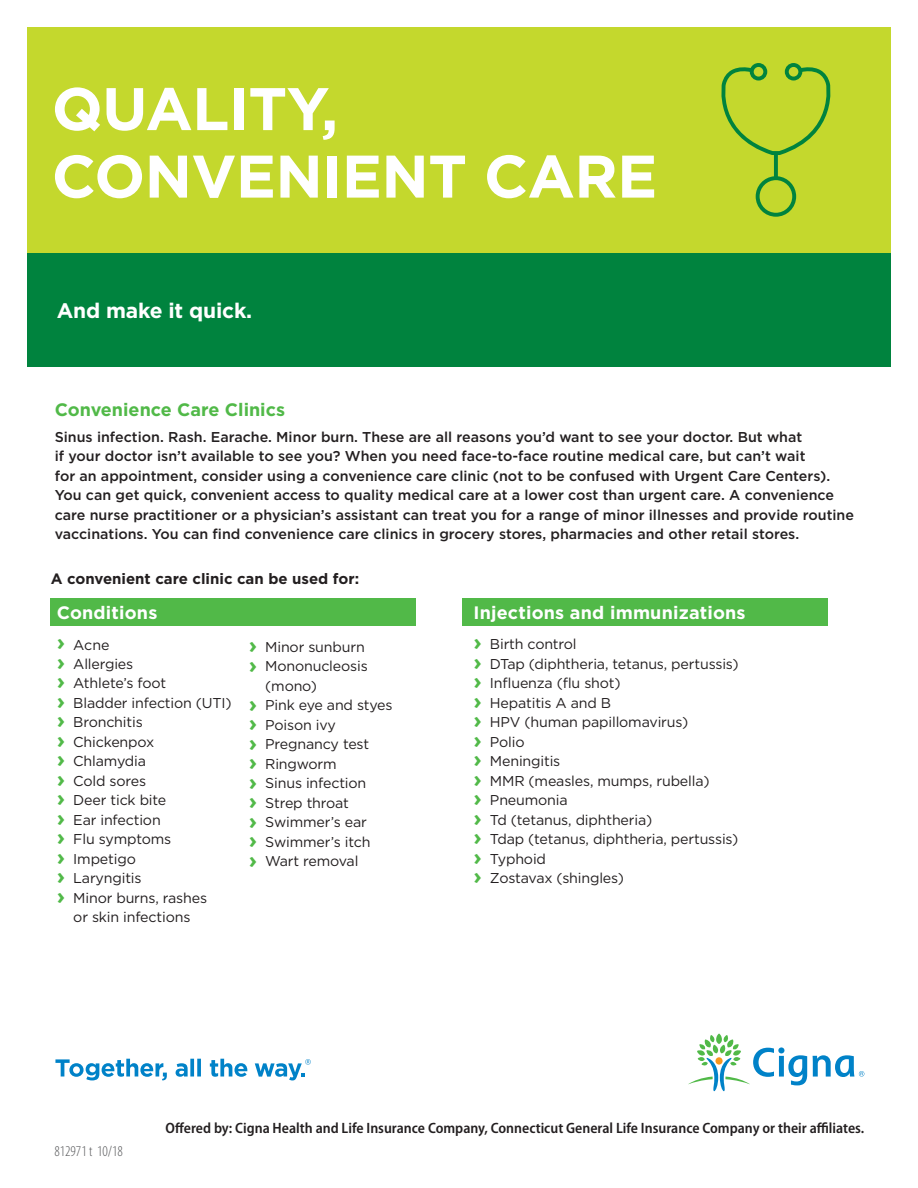
<style>
.page{position:relative;width:918px;height:1188px;background:#fff}
.page>*{position:absolute;margin:0;border:0;box-sizing:border-box;transform-origin:0 0}
.t1{font:700 60px/67.5px "Gotham";letter-spacing:-.01em;color:#fff}
.t2{font:700 21px "Gotham";letter-spacing:-.01em;color:#fff}
.t3{font:700 18px "Gotham";letter-spacing:.01em;color:#fff}
.t4{font:700 18px "Gotham";color:#51b948}
.t5{font:600 semi-condensed 15px "Myriad Pro";color:#231f20}
.t6{font:700 15px "Gotham";color:#231f20}
.t7{font:300 condensed 15px "Myriad Pro";color:#57585a}
.t8{font:14.25px/19.5px "Gotham";letter-spacing:-.01em;color:#231f20}
.t9{font:500 14.25px/19.5px "Gotham";color:#231f20}
.s1{font-weight:700;font-size:22.5px;color:#51b948}
</style>
<div class="page">
<div style="left:50px;top:598px;width:365px;height:28px;background:#51b948"></div>
<div style="left:463px;top:598px;width:365px;height:28px;background:#51b948"></div>
<div style="left:27px;top:27px;width:864px;height:333px;background:#c4d82d"></div>
<div style="left:27px;top:254px;width:864px;height:113px;background:#00833e"></div>
<svg style="left:721px;top:63px;width:110px;height:154px"></svg>
<svg style="left:55px;top:1059px;width:112px;height:21px"></svg>
<svg style="left:176px;top:1059px;width:25px;height:18px"></svg>
<svg style="left:210px;top:1059px;width:37px;height:18px"></svg>
<svg style="left:255px;top:1059px;width:56px;height:21px"></svg>
<svg style="left:688px;top:1034px;width:176px;height:57px"></svg>
<h1 class="t1" style="left:52px;top:75px;width:607px">QUALITY,<br>CONVENIENT CARE</h1>
<h2 class="t2" style="left:57px;top:296px;width:197px">And make it quick.</h2>
<p class="t4" style="left:55px;top:397px;width:232px">Convenience Care Clinics</p>
<p class="t9" style="left:55px;top:427px;width:801px">Sinus infection. Rash. Earache. Minor burn. These are all reasons you’d want to see your doctor. But what<br>if your doctor isn’t available to see you? When you need face-to-face routine medical care, but can’t wait<br>for an appointment, consider using a convenience care clinic (not to be confused with Urgent Care Centers).<br>You can get quick, convenient access to quality medical care at a lower cost than urgent care. A convenience care nurse practitioner or a physician’s assistant can treat you for a range of minor illnesses and provide routine vaccinations. You can find convenience care clinics in grocery stores, pharmacies and other retail stores.</p>
<p class="t6" style="left:51px;top:569px;width:310px">A convenient care clinic can be used for:</p>
<p class="t3" style="left:57px;top:600px;width:102px">Conditions</p>
<p class="t8" style="left:57px;top:635px;width:54px"><span class="s1">›</span> Acne</p>
<p class="t8" style="left:57px;top:653px;width:78px"><span class="s1">›</span> Allergies</p>
<p class="t8" style="left:57px;top:673px;width:111px"><span class="s1">›</span> Athlete’s foot</p>
<p class="t8" style="left:57px;top:692px;width:176px"><span class="s1">›</span> Bladder infection (UTI)</p>
<p class="t8" style="left:57px;top:712px;width:87px"><span class="s1">›</span> Bronchitis</p>
<p class="t8" style="left:57px;top:731px;width:99px"><span class="s1">›</span> Chickenpox</p>
<p class="t8" style="left:57px;top:751px;width:91px"><span class="s1">›</span> Chlamydia</p>
<p class="t8" style="left:57px;top:770px;width:91px"><span class="s1">›</span> Cold sores</p>
<p class="t8" style="left:57px;top:790px;width:111px"><span class="s1">›</span> Deer tick bite</p>
<p class="t8" style="left:57px;top:809px;width:105px"><span class="s1">›</span> Ear infection</p>
<p class="t8" style="left:57px;top:829px;width:116px"><span class="s1">›</span> Flu symptoms</p>
<p class="t8" style="left:57px;top:848px;width:81px"><span class="s1">›</span> Impetigo</p>
<p class="t8" style="left:57px;top:868px;width:86px"><span class="s1">›</span> Laryngitis</p>
<p class="t8" style="left:57px;top:887px;width:152px"><span class="s1">›</span> Minor burns, rashes</p>
<p class="t8" style="left:73px;top:907px;width:119px">or skin infections</p>
<p class="t8" style="left:249px;top:637px;width:118px"><span class="s1">›</span> Minor sunburn</p>
<p class="t8" style="left:249px;top:656px;width:121px"><span class="s1">›</span> Mononucleosis</p>
<p class="t8" style="left:265px;top:676px;width:53px">(mono)</p>
<p class="t8" style="left:249px;top:695px;width:145px"><span class="s1">›</span> Pink eye and styes</p>
<p class="t8" style="left:249px;top:715px;width:89px"><span class="s1">›</span> Poison ivy</p>
<p class="t8" style="left:249px;top:734px;width:122px"><span class="s1">›</span> Pregnancy test</p>
<p class="t8" style="left:249px;top:754px;width:90px"><span class="s1">›</span> Ringworm</p>
<p class="t8" style="left:249px;top:773px;width:119px"><span class="s1">›</span> Sinus infection</p>
<p class="t8" style="left:249px;top:793px;width:102px"><span class="s1">›</span> Strep throat</p>
<p class="t8" style="left:249px;top:812px;width:120px"><span class="s1">›</span> Swimmer’s ear</p>
<p class="t8" style="left:249px;top:832px;width:123px"><span class="s1">›</span> Swimmer’s itch</p>
<p class="t8" style="left:249px;top:851px;width:111px"><span class="s1">›</span> Wart removal</p>
<p class="t3" style="left:473px;top:600px;width:274px">Injections and immunizations</p>
<p class="t8" style="left:473px;top:634px;width:267px"><span class="s1">›</span> Birth control<br><span class="s1">›</span> DTap (diphtheria, tetanus, pertussis) <span class="s1">›</span> Influenza (flu shot)<br><span class="s1">›</span> Hepatitis A and B<br><span class="s1">›</span> HPV (human papillomavirus)<br><span class="s1">›</span> Polio<br><span class="s1">›</span> Meningitis<br><span class="s1">›</span> MMR (measles, mumps, rubella)<br><span class="s1">›</span> Pneumonia<br><span class="s1">›</span> Td (tetanus, diphtheria)<br><span class="s1">›</span> Tdap (tetanus, diphtheria, pertussis) <span class="s1">›</span> Typhoid<br><span class="s1">›</span> Zostavax (shingles)</p>
<p class="t7" style="left:54px;top:1143px;width:70px">812971 t 10/18</p>
<p class="t5" style="left:166px;top:1120px;width:700px">Offered by: Cigna Health and Life Insurance Company, Connecticut General Life Insurance Company or their affiliates.</p>
</div>
